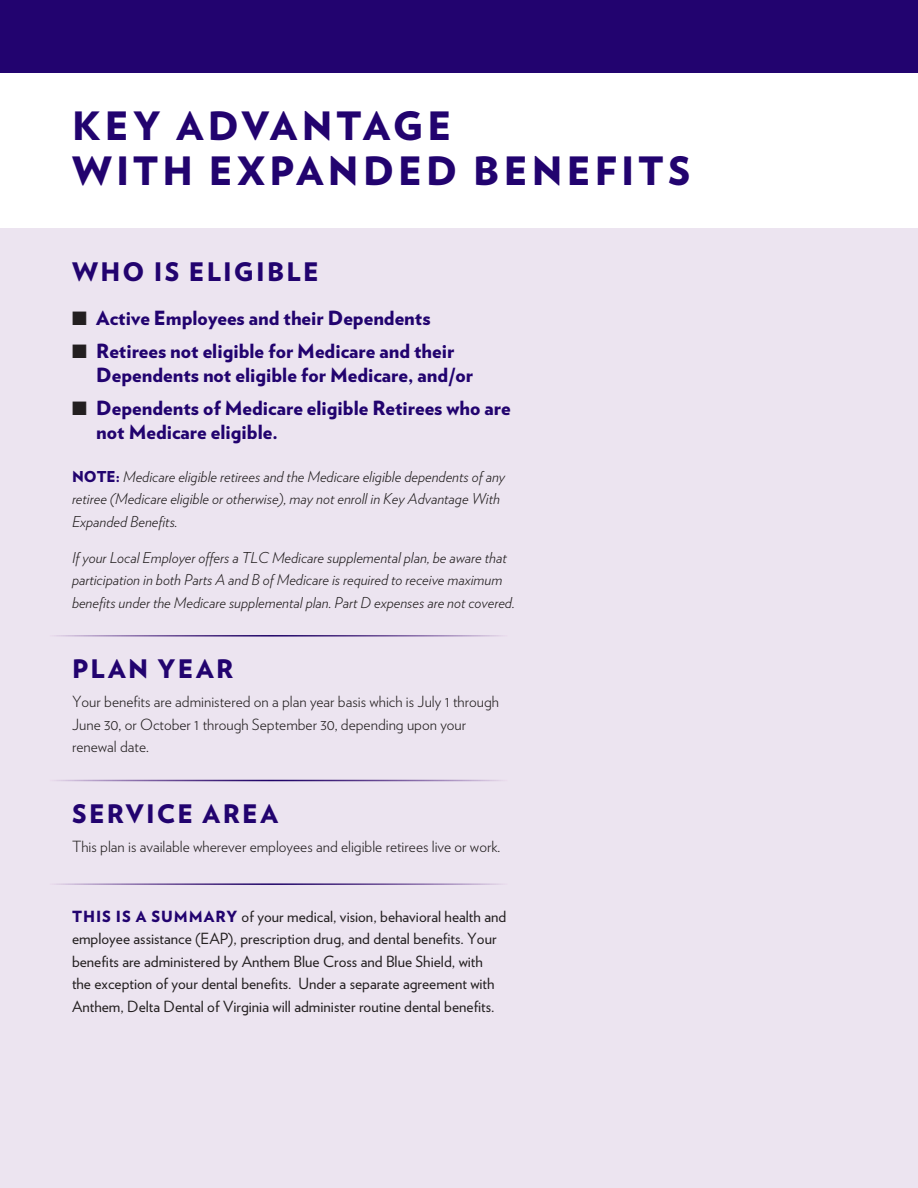
<style>
.page{position:relative;width:918px;height:1188px;background:#fff}
.page>*{position:absolute;margin:0;border:0;box-sizing:border-box;transform-origin:0 0}
.Main_Heads{font:900 39px/45px "Verlag";letter-spacing:.105em;color:#22036f}
.Subheads-1{font:900 25.5px "Verlag";letter-spacing:.09em;color:#22036f}
.t1{font:900 19.5px/24px "Verlag";color:#22036f}
.Body_Text{font:15.3px/22.5px "Verlag";color:#231f20}
.Body_Text-2{font:300 15.3px/22.5px "Verlag";color:#231f20}
.t2{font:italic 300 15px/22.5px "Verlag";color:#231f20}
.s1{color:#231f20}
.s2{font-weight:900;font-style:normal;color:#22036f}
.s3{font-weight:900;color:#22036f}
</style>
<div class="page">
<div style="left:0;top:228px;width:918px;height:960px;background:#ece4f0"></div>
<div style="left:0;top:0;width:918px;height:72px;background:#22036f"></div>
<hr style="left:50px;top:883px;width:460px;height:2px;background:#fff">
<hr style="left:50px;top:780px;width:460px;height:1px;background:#fff">
<hr style="left:50px;top:635px;width:460px;height:2px;background:#fff">
<p class="Main_Heads" style="left:72px;top:102px;width:620px">KEY ADVANTAGE<br>WITH EXPANDED BENEFITS</p>
<p class="Subheads-1" style="left:72px;top:250px;width:248px">WHO IS ELIGIBLE</p>
<p class="t1" style="left:72px;top:305px;width:360px"><span class="s1">■</span> Active Employees and their Dependents</p>
<p class="t1" style="left:96px;top:338px;width:378px;text-indent:-24px"><span class="s1">■</span> Retirees not eligible for Medicare and their<br>Dependents not eligible for Medicare, and/or</p>
<p class="t1" style="left:96px;top:395px;width:416px;text-indent:-24px"><span class="s1">■</span> Dependents of Medicare eligible Retirees who are not Medicare eligible.</p>
<p class="t2" style="left:72px;top:464px;width:435px"><span class="s2">NOTE:</span> Medicare eligible retirees and the Medicare eligible dependents of any retiree (Medicare eligible or otherwise), may not enroll in Key Advantage With<br>Expanded Benefits.</p>
<p class="t2" style="left:72px;top:545px;width:444px">If your Local Employer offers a TLC Medicare supplemental plan, be aware that participation in both Parts A and B of Medicare is required to receive maximum benefits under the Medicare supplemental plan. Part D expenses are not covered.</p>
<p class="Subheads-1" style="left:72px;top:648px;width:163px">PLAN YEAR</p>
<p class="Body_Text-2" style="left:72px;top:690px;width:429px">Your benefits are administered on a plan year basis which is July 1 through<br>June 30, or October 1 through September 30, depending upon your renewal date.</p>
<p class="Subheads-1" style="left:72px;top:793px;width:208px">SERVICE AREA</p>
<p class="Body_Text-2" style="left:72px;top:834px;width:428px">This plan is available wherever employees and eligible retirees live or work.</p>
<p class="Body_Text" style="left:72px;top:904px;width:436px"><span class="s3">THIS IS A SUMMARY</span> of your medical, vision, behavioral health and employee assistance (EAP), prescription drug, and dental benefits. Your benefits are administered by Anthem Blue Cross and Blue Shield, with<br>the exception of your dental benefits. Under a separate agreement with Anthem, Delta Dental of Virginia will administer routine dental benefits.</p>
</div>
